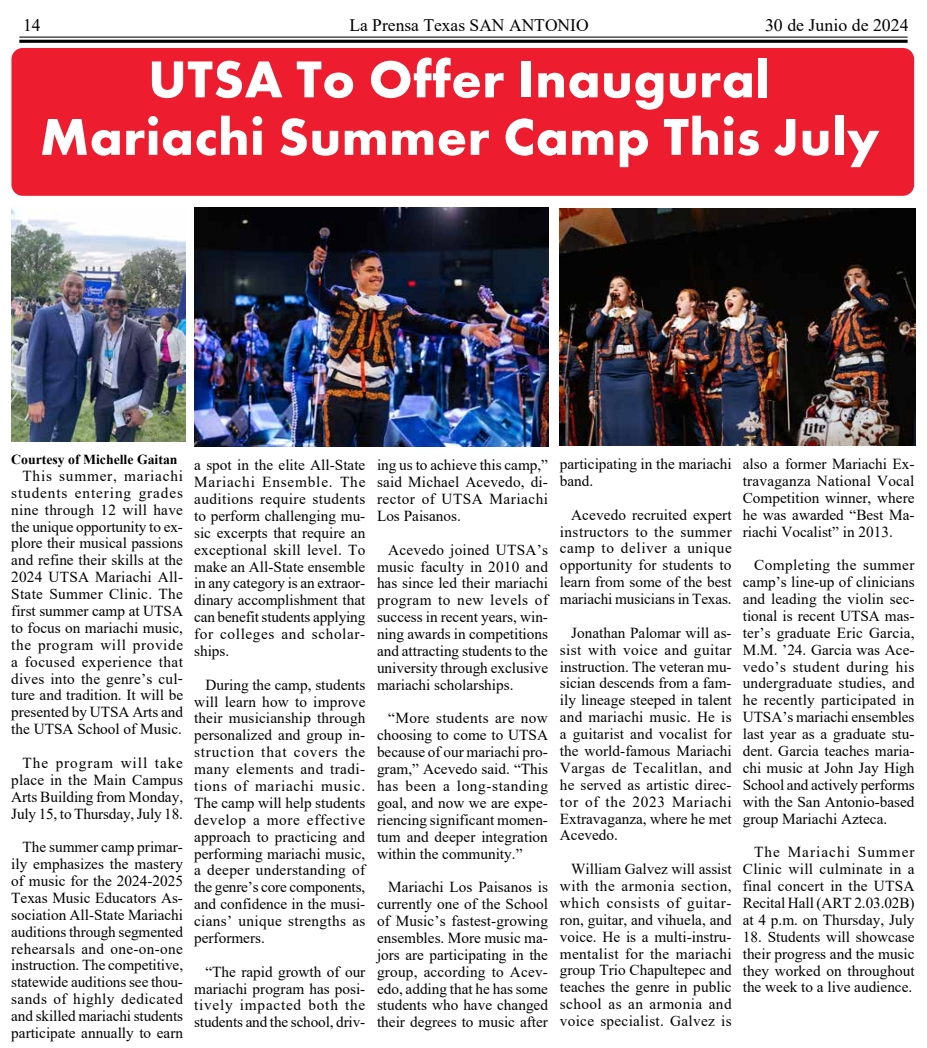
<style>
.page{position:relative;width:927px;height:1048px;background:#fff}
.page>*{position:absolute;margin:0;border:0;box-sizing:border-box;transform-origin:0 0}
.t1{font:700 53.75px/57.5px "Futura PT";letter-spacing:.01em;color:#fff;text-align:center}
.t2{font:17.5px "Times New Roman";color:#000}
.t3{font:15.25px/16.9px "Times New Roman";color:#000;text-align:justify}
.t4{font:700 13.75px "Times New Roman";color:#000}
</style>
<div class="page">
<hr style="left:19px;top:37px;width:888px;height:1px;background:#000">
<hr style="left:19px;top:40px;width:888px;height:3px;background:#000">
<div style="left:11px;top:48px;width:902px;height:148px;background:#ed1c2e;border-radius:11px"></div>
<img style="left:194px;top:207px;width:354px;height:240px">
<img style="left:559px;top:208px;width:356px;height:237px">
<img style="left:11px;top:207px;width:174px;height:234px">
<p class="t2" style="left:23px;top:13px;width:19px">14</p>
<p class="t2" style="left:349px;top:13px;width:241px">La Prensa Texas SAN ANTONIO</p>
<p class="t2" style="left:764px;top:13px;width:145px">30 de Junio de 2024</p>
<h1 class="t1" style="left:40px;top:49px;width:840px">UTSA To Offer Inaugural<br>Mariachi Summer Camp This July</h1>
<p class="t4" style="left:11px;top:449px;width:168px">Courtesy of Michelle Gaitan</p>
<p class="t3" style="left:11px;top:467px;width:173px;text-indent:11px">This summer, mariachi students entering grades nine through 12 will have the unique opportunity to ex&shy;plore their musical passions and refine their skills at the 2024 UTSA Mariachi All-State Summer Clinic. The first summer camp at UTSA to focus on mariachi music, the program will provide a focused experience that dives into the genre’s cul&shy;ture and tradition. It will be presented by UTSA Arts and the UTSA School of Music.</p>
<p class="t3" style="left:11px;top:754px;width:173px;text-indent:11px">The program will take place in the Main Campus Arts Building from Monday, July 15, to Thursday, July 18.</p>
<p class="t3" style="left:11px;top:838px;width:173px;text-indent:11px">The summer camp primar&shy;ily emphasizes the mastery of music for the 2024-2025<br>Texas Music Educators As&shy;sociation All-State Mariachi auditions through segmented rehearsals and one-on-one instruction. The competitive, statewide auditions see thou&shy;sands of highly dedicated and skilled mariachi students participate annually to earn</p>
<p class="t3" style="left:194px;top:456px;width:173px">a spot in the elite All-State Mariachi Ensemble. The auditions require students to perform challenging mu&shy;sic excerpts that require an exceptional skill level. To make an All-State ensemble in any category is an extraor&shy;dinary accomplishment that can benefit students applying for colleges and scholar&shy;ships.</p>
<p class="t3" style="left:194px;top:675px;width:173px;text-indent:11px">During the camp, students will learn how to improve their musicianship through personalized and group in&shy;struction that covers the many elements and tradi&shy;tions of mariachi music.<br>The camp will help students develop a more effective approach to practicing and performing mariachi music, a deeper understanding of the genre’s core components, and confidence in the musi&shy;cians’ unique strengths as performers.</p>
<p class="t3" style="left:194px;top:962px;width:173px;text-indent:11px">“The rapid growth of our mariachi program has posi&shy;tively impacted both the students and the school, driv-</p>
<p class="t3" style="left:377px;top:456px;width:172px">ing us to achieve this camp,” said Michael Acevedo, di&shy;rector of UTSA Mariachi Los Paisanos.</p>
<p class="t3" style="left:377px;top:540px;width:172px;text-indent:11px">Acevedo joined UTSA’s music faculty in 2010 and has since led their mariachi program to new levels of success in recent years, win&shy;ning awards in competitions and attracting students to the university through exclusive mariachi scholarships.</p>
<p class="t3" style="left:377px;top:709px;width:172px;text-indent:11px">“More students are now choosing to come to UTSA because of our mariachi pro&shy;gram,” Acevedo said. “This has been a long-standing goal, and now we are expe&shy;riencing significant momen&shy;tum and deeper integration within the community.”</p>
<p class="t3" style="left:377px;top:878px;width:172px;text-indent:11px">Mariachi Los Paisanos is currently one of the School of Music’s fastest-growing ensembles. More music ma&shy;jors are participating in the group, according to Acev&shy;edo, adding that he has some students who have changed their degrees to music after</p>
<p class="t3" style="left:559px;top:455px;width:173px">participating in the mariachi band.</p>
<p class="t3" style="left:559px;top:505px;width:173px;text-indent:11px">Acevedo recruited expert instructors to the summer camp to deliver a unique opportunity for students to learn from some of the best mariachi musicians in Texas.</p>
<p class="t3" style="left:559px;top:624px;width:173px;text-indent:11px">Jonathan Palomar will as&shy;sist with voice and guitar instruction. The veteran mu&shy;sician descends from a fam&shy;ily lineage steeped in talent and mariachi music. He is a guitarist and vocalist for the world-famous Mariachi Vargas de Tecalitlan, and he served as artistic direc&shy;tor of the 2023 Mariachi Extravaganza, where he met Acevedo.</p>
<p class="t3" style="left:559px;top:860px;width:173px;text-indent:11px">William Galvez will assist with the armonia section, which consists of guitar&shy;ron, guitar, and vihuela, and voice. He is a multi-instru&shy;mentalist for the mariachi group Trio Chapultepec and teaches the genre in public school as an armonia and voice specialist. Galvez is</p>
<p class="t3" style="left:742px;top:455px;width:173px">also a former Mariachi Ex&shy;travaganza National Vocal Competition winner, where he was awarded “Best Ma&shy;riachi Vocalist” in 2013.</p>
<p class="t3" style="left:742px;top:556px;width:173px;text-indent:11px">Completing the summer camp’s line-up of clinicians and leading the violin sec&shy;tional is recent UTSA mas&shy;ter’s graduate Eric Garcia, M.M. ’24. Garcia was Ace&shy;vedo’s student during his undergraduate studies, and he recently participated in UTSA’s mariachi ensembles last year as a graduate stu&shy;dent. Garcia teaches maria&shy;chi music at John Jay High School and actively performs with the San Antonio-based group Mariachi Azteca.</p>
<p class="t3" style="left:742px;top:843px;width:173px;text-indent:11px">The Mariachi Summer Clinic will culminate in a final concert in the UTSA Recital Hall (ART 2.03.02B) at 4 p.m. on Thursday, July</p>
<p class="t3" style="left:742px;top:927px;width:173px">18. Students will showcase their progress and the music they worked on throughout the week to a live audience.</p>
</div>
